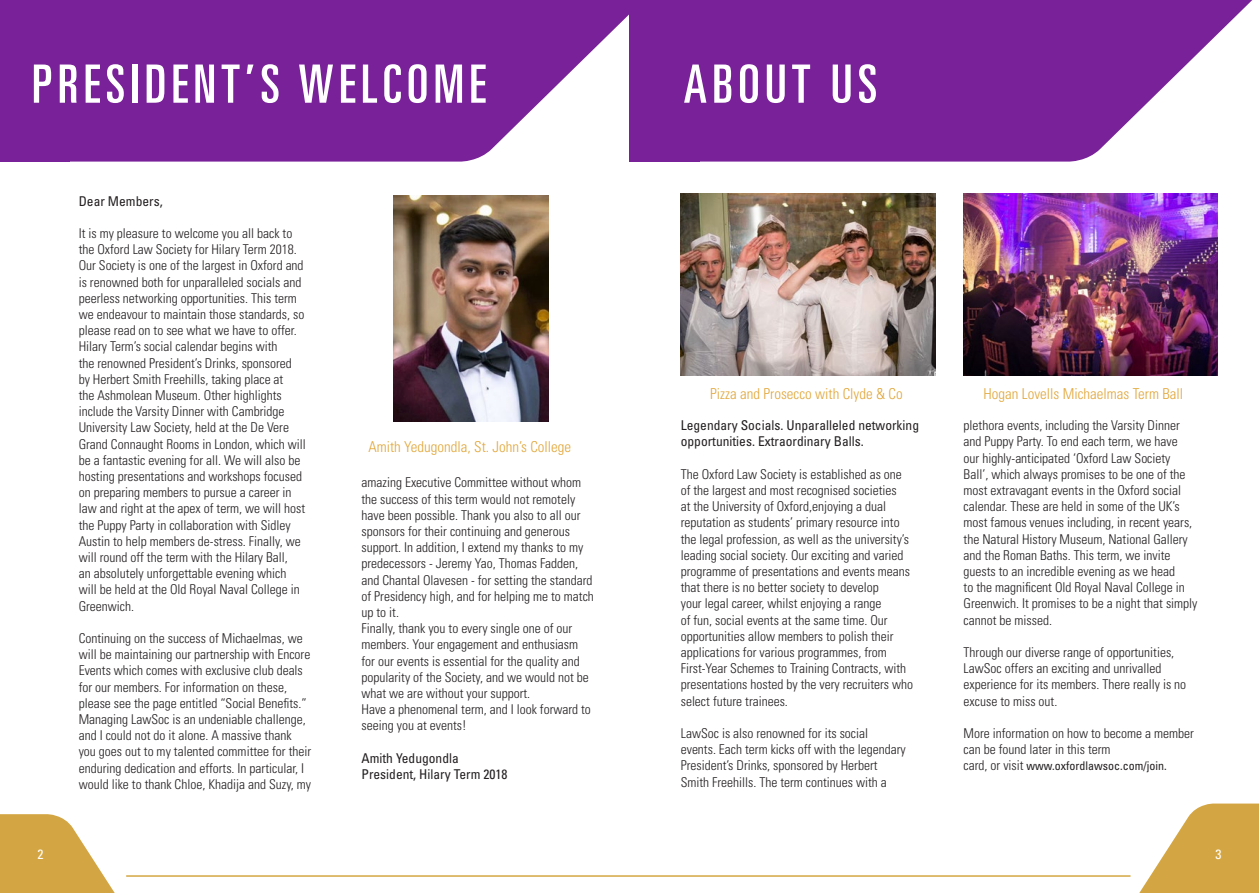
<style>
.page{position:relative;width:1259px;height:893px;background:#fff}
.page>*{position:absolute;margin:0;border:0;box-sizing:border-box;transform-origin:0 0}
.t1{font:ultra-condensed 52.95px "Univers LT Std";letter-spacing:.1em;color:#fff}
.t2{font:300 condensed 15px "Univers LT Std";color:#e1a73a}
.t3{font:300 condensed 13.5px/16.2px "Univers LT Std";color:#231f20}
.t4{font:condensed 13.5px/16.2px "Univers LT Std";color:#231f20}
.t5{font:condensed 13.5px "Univers LT Std";color:#fff}
.t6{font:condensed 12px "Univers LT Std";color:#231f20}
.s1{font-weight:300;font-size:13.5px}
</style>
<div class="page">
<div style="left:0;top:0;width:69px;height:162px;background:#782198"></div>
<svg style="left:1130px;top:803px;width:129px;height:90px"></svg>
<svg style="left:0;top:814px;width:115px;height:79px"></svg>
<svg style="left:69px;top:0;width:564px;height:162px;background:#883ca4"></svg>
<svg style="left:633px;top:0;width:619px;height:162px;background:#8a3fa5"></svg>
<img style="left:393px;top:196px;width:155px;height:225px">
<hr style="left:126px;top:875px;width:1004px;height:2px;background:#d4a643">
<img style="left:963px;top:193px;width:255px;height:182px">
<img style="left:681px;top:193px;width:254px;height:182px">
<h1 class="t1" style="left:32px;top:54px;width:455px">PRESIDENT’S WELCOME</h1>
<h1 class="t1" style="left:683px;top:54px;width:195px">ABOUT US</h1>
<p class="t4" style="left:79px;top:192px;width:85px">Dear Members,</p>
<p class="t3" style="left:79px;top:225px;width:229px">It is my pleasure to welcome you all back to the Oxford Law Society for Hilary Term 2018.<br>Our Society is one of the largest in Oxford and is renowned both for unparalleled socials and peerless networking opportunities. This term we endeavour to maintain those standards, so please read on to see what we have to offer.<br>Hilary Term’s social calendar begins with<br>the renowned President’s Drinks, sponsored by Herbert Smith Freehills, taking place at<br>the Ashmolean Museum. Other highlights include the Varsity Dinner with Cambridge University Law Society, held at the De Vere Grand Connaught Rooms in London, which will be a fantastic evening for all. We will also be hosting presentations and workshops focused on preparing members to pursue a career in law and right at the apex of term, we will host the Puppy Party in collaboration with Sidley Austin to help members de-stress. Finally, we will round off the term with the Hilary Ball,<br>an absolutely unforgettable evening which will be held at the Old Royal Naval College in Greenwich.</p>
<p class="t3" style="left:79px;top:630px;width:234px">Continuing on the success of Michaelmas, we will be maintaining our partnership with Encore Events which comes with exclusive club deals for our members. For information on these, please see the page entitled “Social Benefits.” Managing LawSoc is an undeniable challenge, and I could not do it alone. A massive thank you goes out to my talented committee for their enduring dedication and efforts. In particular, I would like to thank Chloe, Khadija and Suzy, my</p>
<p class="t2" style="left:368px;top:438px;width:204px">Amith Yedugondla, St. John’s College</p>
<p class="t3" style="left:361px;top:474px;width:234px">amazing Executive Committee without whom the success of this term would not remotely have been possible. Thank you also to all our sponsors for their continuing and generous support. In addition, I extend my thanks to my predecessors - Jeremy Yao, Thomas Fadden, and Chantal Olavesen - for setting the standard of Presidency high, and for helping me to match up to it.<br>Finally, thank you to every single one of our members. Your engagement and enthusiasm for our events is essential for the quality and popularity of the Society, and we would not be what we are without your support.<br>Have a phenomenal term, and I look forward to seeing you at events!</p>
<p class="t4" style="left:361px;top:750px;width:147px">Amith Yedugondla<br>President, Hilary Term 2018</p>
<p class="t2" style="left:710px;top:385px;width:194px">Pizza and Prosecco with Clyde &amp; Co</p>
<p class="t2" style="left:983px;top:385px;width:201px">Hogan Lovells Michaelmas Term Ball</p>
<p class="t4" style="left:681px;top:417px;width:240px">Legendary Socials. Unparalleled networking opportunities. Extraordinary Balls.</p>
<p class="t3" style="left:681px;top:466px;width:234px">The Oxford Law Society is established as one of the largest and most recognised societies<br>at the University of Oxford,enjoying a dual reputation as students’ primary resource into the legal profession, as well as the university’s leading social society. Our exciting and varied programme of presentations and events means that there is no better society to develop<br>your legal career, whilst enjoying a range<br>of fun, social events at the same time. Our opportunities allow members to polish their applications for various programmes, from First-Year Schemes to Training Contracts, with presentations hosted by the very recruiters who select future trainees.</p>
<p class="t3" style="left:681px;top:725px;width:226px">LawSoc is also renowned for its social events. Each term kicks off with the legendary President’s Drinks, sponsored by Herbert Smith Freehills. The term continues with a</p>
<p class="t3" style="left:963px;top:417px;width:235px">plethora events, including the Varsity Dinner and Puppy Party. To end each term, we have<br>our highly-anticipated ‘Oxford Law Society Ball’, which always promises to be one of the most extravagant events in the Oxford social calendar. These are held in some of the UK’s most famous venues including, in recent years, the Natural History Museum, National Gallery and the Roman Baths. This term, we invite guests to an incredible evening as we head<br>to the magnificent Old Royal Naval College in Greenwich. It promises to be a night that simply cannot be missed.</p>
<p class="t3" style="left:963px;top:644px;width:224px">Through our diverse range of opportunities, LawSoc offers an exciting and unrivalled experience for its members. There really is no excuse to miss out.</p>
<p class="t3" style="left:963px;top:725px;width:232px">More information on how to become a member can be found later in this term</p>
<p class="t6" style="left:963px;top:759px;width:205px"><span class="s1">card, or visit</span> www.oxfordlawsoc.com/join.</p>
<p class="t5" style="left:37px;top:846px;width:7px">2</p>
<p class="t5" style="left:1215px;top:846px;width:7px">3</p>
</div>
